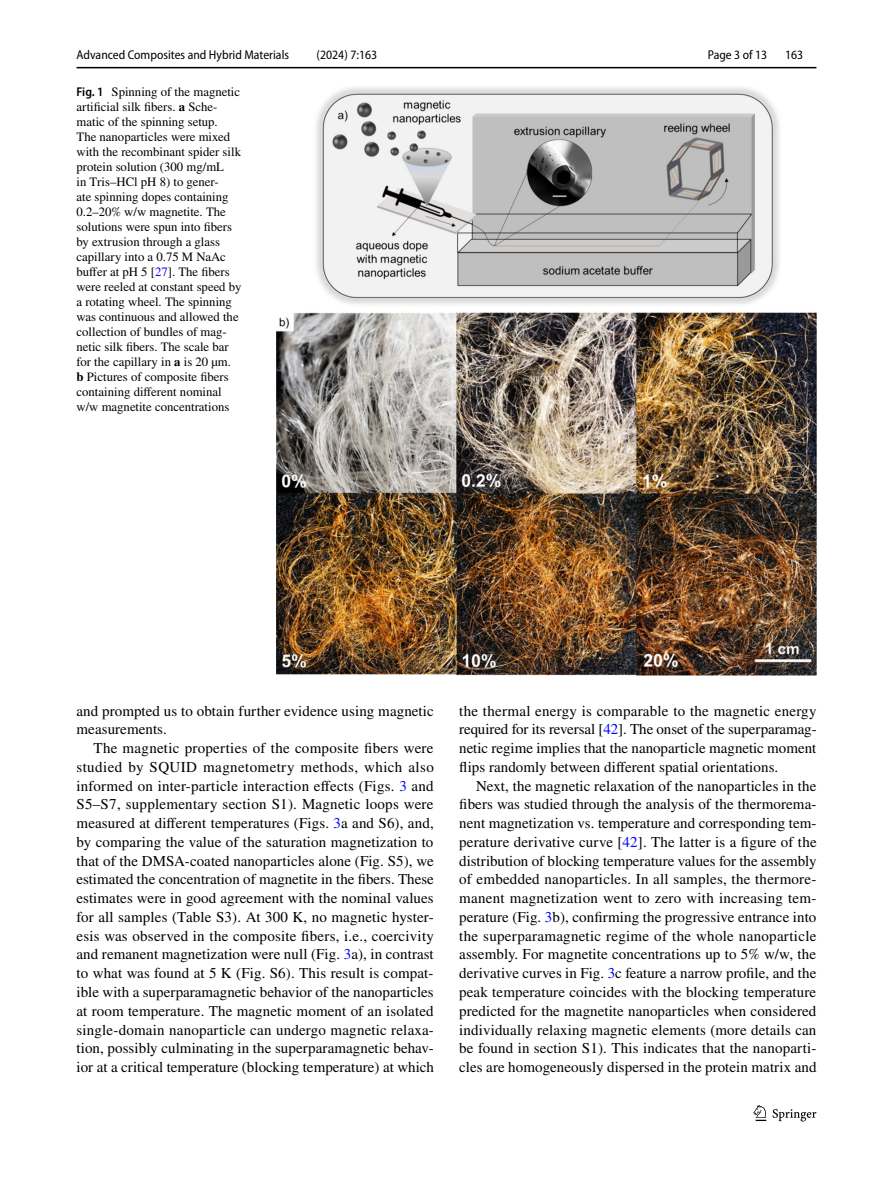
<style>
.page{position:relative;width:893px;height:1187px;background:#fff}
.page>*{position:absolute;margin:0;border:0;box-sizing:border-box;transform-origin:0 0}
.t1{font:15px/18.8px "STIX";letter-spacing:.005em;color:#000;text-align:justify}
.t2{font:12.75px/15px "STIX";color:#000}
.t3{font:semi-condensed 12.75px "Myriad Pro";color:#000}
.s1{font-family:"Myriad Pro";font-weight:600;font-stretch:semi-condensed}
.s2{font-weight:700}
.s3{color:#00f}
</style>
<div class="page">
<hr style="left:77px;top:67px;width:739px;height:1px;background:#000">
<svg style="left:753px;top:1105px;width:13px;height:15px"></svg>
<svg style="left:773px;top:1109px;width:43px;height:12px"></svg>
<img style="left:277px;top:87px;width:539px;height:588px">
<p class="t3" style="left:77px;top:48px;width:214px">Advanced Composites and Hybrid Materials</p>
<p class="t3" style="left:317px;top:48px;width:62px">(2024) 7:163</p>
<p class="t3" style="left:708px;top:48px;width:61px">Page 3 of 13</p>
<p class="t3" style="left:785px;top:48px;width:20px">163</p>
<p class="t2" style="left:77px;top:85px;width:166px"><span class="s1">Fig. 1</span> Spinning of the magnetic artificial silk fibers. <span class="s2">a</span> Sche&shy;matic of the spinning setup.<br>The nanoparticles were mixed with the recombinant spider silk protein solution (300 mg/mL<br>in Tris–HCl pH 8) to gener-<br>ate spinning dopes containing<br>0.2–20% w/w magnetite. The solutions were spun into fibers by extrusion through a glass capillary into a 0.75 M NaAc buffer at pH 5 [<span class="s3">27</span>]. The fibers were reeled at constant speed by a rotating wheel. The spinning was continuous and allowed the collection of bundles of mag&shy;netic silk fibers. The scale bar for the capillary in <span class="s2">a</span> is 20 µm.<br><span class="s2">b</span> Pictures of composite fibers containing different nominal w/w magnetite concentrations</p>
<p class="t1" style="left:77px;top:702px;width:359px">and prompted us to obtain further evidence using magnetic measurements.</p>
<p class="t1" style="left:77px;top:739px;width:359px;text-indent:17px">The magnetic properties of the composite fibers were studied by SQUID magnetometry methods, which also informed on inter-particle interaction effects (Figs. <span class="s3">3</span> and S5–S7, supplementary section S1). Magnetic loops were measured at different temperatures (Figs. <span class="s3">3</span>a and S6), and, by comparing the value of the saturation magnetization to that of the DMSA-coated nanoparticles alone (Fig. S5), we estimated the concentration of magnetite in the fibers. These estimates were in good agreement with the nominal values for all samples (Table S3). At 300 K, no magnetic hyster&shy;esis was observed in the composite fibers, i.e., coercivity and remanent magnetization were null (Fig. <span class="s3">3</span>a), in contrast to what was found at 5 K (Fig. S6). This result is compat&shy;ible with a superparamagnetic behavior of the nanoparticles at room temperature. The magnetic moment of an isolated single-domain nanoparticle can undergo magnetic relaxa&shy;tion, possibly culminating in the superparamagnetic behav&shy;ior at a critical temperature (blocking temperature) at which</p>
<p class="t1" style="left:459px;top:702px;width:359px">the thermal energy is comparable to the magnetic energy required for its reversal [<span class="s3">42</span>]. The onset of the superparamag&shy;netic regime implies that the nanoparticle magnetic moment flips randomly between different spatial orientations.</p>
<p class="t1" style="left:459px;top:777px;width:359px;text-indent:17px">Next, the magnetic relaxation of the nanoparticles in the fibers was studied through the analysis of the thermorema&shy;nent magnetization vs. temperature and corresponding tem&shy;perature derivative curve [<span class="s3">42</span>]. The latter is a figure of the distribution of blocking temperature values for the assembly of embedded nanoparticles. In all samples, the thermore&shy;manent magnetization went to zero with increasing tem&shy;perature (Fig. <span class="s3">3</span>b), confirming the progressive entrance into the superparamagnetic regime of the whole nanoparticle assembly. For magnetite concentrations up to 5% w/w, the derivative curves in Fig. <span class="s3">3</span>c feature a narrow profile, and the peak temperature coincides with the blocking temperature predicted for the magnetite nanoparticles when considered individually relaxing magnetic elements (more details can be found in section S1). This indicates that the nanoparti&shy;cles are homogeneously dispersed in the protein matrix and</p>
</div>
